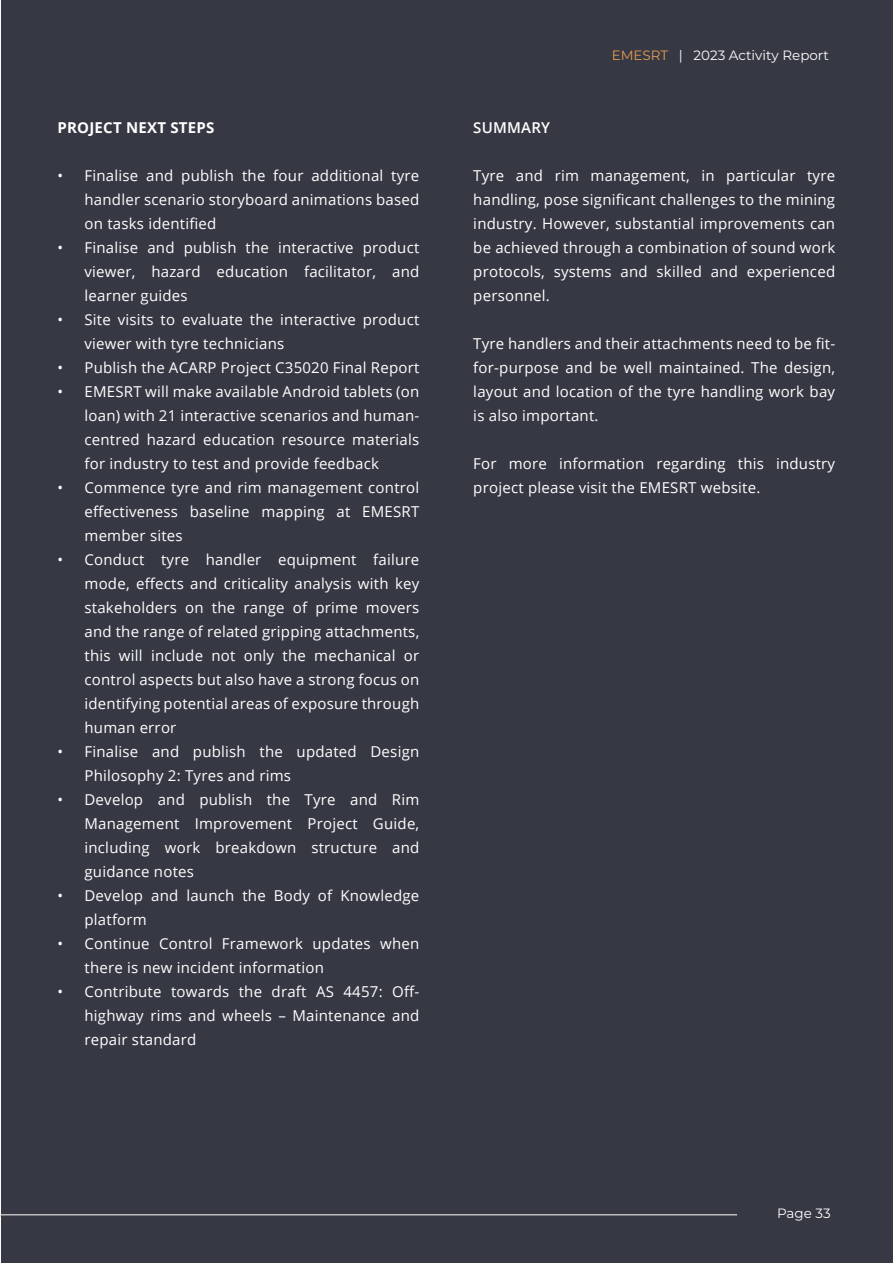
<style>
.page{position:relative;width:893px;height:1263px;background:#fff}
.page>*{position:absolute;margin:0;border:0;box-sizing:border-box;transform-origin:0 0}
.t1{font:15px/24px "Open Sans";letter-spacing:.015em;color:#fff;text-align:justify}
.t2{font:700 15px "Open Sans";letter-spacing:.015em;color:#fff}
.t3{font:600 15px "Open Sans";letter-spacing:.015em;color:#fff}
.t4{font:13.5px "Montserrat";color:#fff}
.s1{color:#e69d52}
</style>
<div class="page">
<hr style="left:0;top:1215px;width:739px;height:1px;background:#e69d52">
<div style="left:2px;top:0;width:891px;height:1262px;background:#363844"></div>
<hr style="left:0;top:1214px;width:737px;height:1px;background:#fff">
<p class="t2" style="left:57px;top:117px;width:158px">PROJECT NEXT STEPS</p>
<p class="t1" style="left:84px;top:163px;width:336px;text-indent:-27px">• Finalise and publish the four additional tyre handler scenario storyboard animations based on tasks identified</p>
<p class="t1" style="left:84px;top:235px;width:336px;text-indent:-27px">• Finalise and publish the interactive product viewer, hazard education facilitator, and learner guides</p>
<p class="t1" style="left:84px;top:307px;width:336px;text-indent:-27px">• Site visits to evaluate the interactive product viewer with tyre technicians</p>
<p class="t1" style="left:57px;top:355px;width:363px">• Publish the ACARP Project C35020 Final Report</p>
<p class="t1" style="left:84px;top:379px;width:336px;text-indent:-27px">• EMESRT will make available Android tablets (on loan) with 21 interactive scenarios and human&shy;centred hazard education resource materials for industry to test and provide feedback</p>
<p class="t1" style="left:84px;top:475px;width:336px;text-indent:-27px">• Commence tyre and rim management control effectiveness baseline mapping at EMESRT member sites</p>
<p class="t1" style="left:84px;top:547px;width:336px;text-indent:-27px">• Conduct tyre handler equipment failure mode, effects and criticality analysis with key stakeholders on the range of prime movers and the range of related gripping attachments, this will include not only the mechanical or control aspects but also have a strong focus on identifying potential areas of exposure through human error</p>
<p class="t1" style="left:84px;top:739px;width:336px;text-indent:-27px">• Finalise and publish the updated Design<br>Philosophy 2: Tyres and rims</p>
<p class="t1" style="left:84px;top:787px;width:336px;text-indent:-27px">• Develop and publish the Tyre and Rim Management Improvement Project Guide, including work breakdown structure and guidance notes</p>
<p class="t1" style="left:84px;top:883px;width:336px;text-indent:-27px">• Develop and launch the Body of Knowledge platform</p>
<p class="t1" style="left:84px;top:931px;width:336px;text-indent:-27px">• Continue Control Framework updates when there is new incident information</p>
<p class="t1" style="left:84px;top:979px;width:336px;text-indent:-27px">• Contribute towards the draft AS 4457: Off&shy;highway rims and wheels – Maintenance and repair standard</p>
<p class="t4" style="left:612px;top:46px;width:219px"><span class="s1">EMESRT</span> | 2023 Activity Report</p>
<p class="t3" style="left:473px;top:117px;width:78px">SUMMARY</p>
<p class="t1" style="left:473px;top:163px;width:363px">Tyre and rim management, in particular tyre handling, pose significant challenges to the mining industry. However, substantial improvements can be achieved through a combination of sound work protocols, systems and skilled and experienced personnel.</p>
<p class="t1" style="left:473px;top:331px;width:363px">Tyre handlers and their attachments need to be fit&shy;for-purpose and be well maintained. The design, layout and location of the tyre handling work bay is also important.</p>
<p class="t1" style="left:473px;top:451px;width:363px">For more information regarding this industry project please visit the EMESRT website.</p>
<p class="t4" style="left:777px;top:1204px;width:55px">Page 33</p>
</div>
